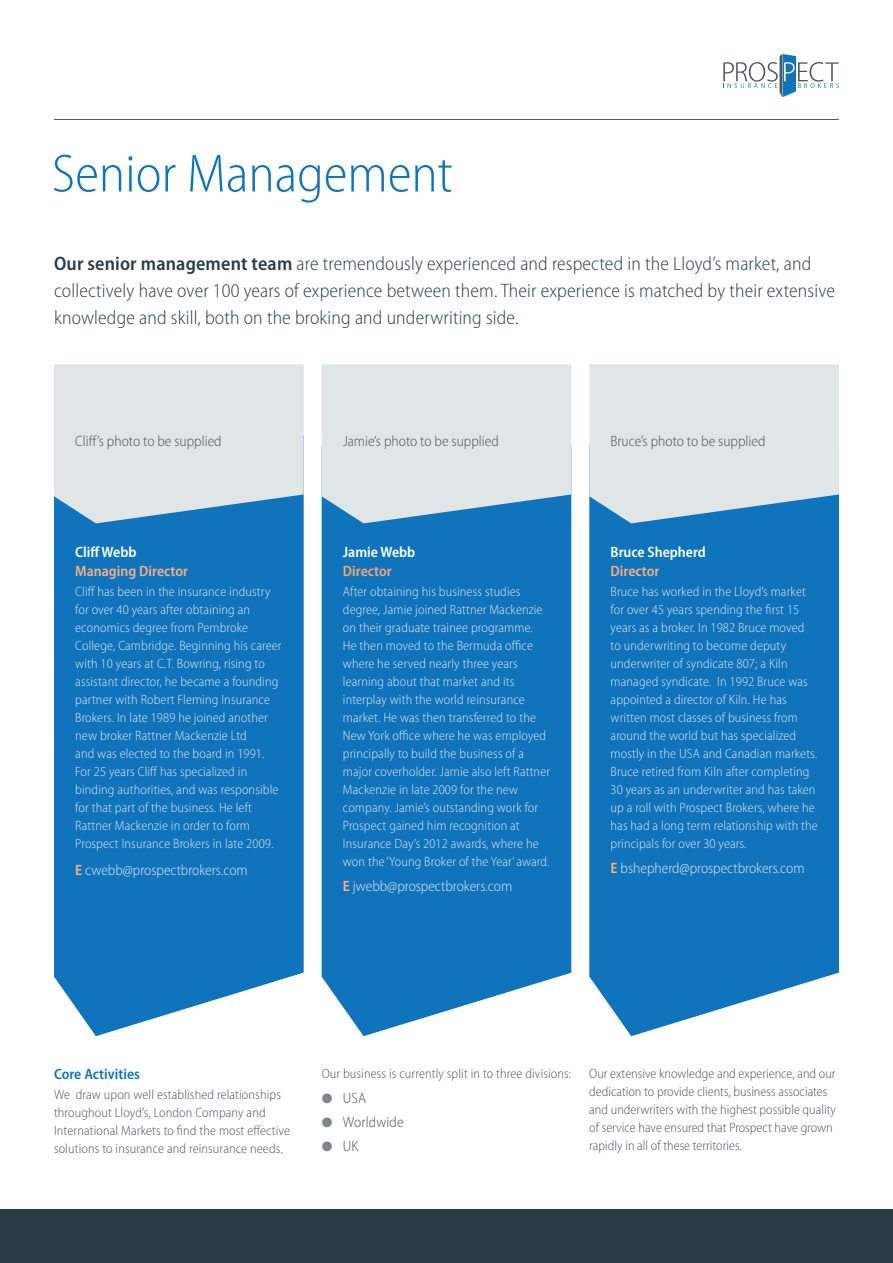
<style>
.page{position:relative;width:893px;height:1263px;background:#fff}
.page>*{position:absolute;margin:0;border:0;box-sizing:border-box;transform-origin:0 0}
.Subhead_A{font:300 semi-condensed 54px "Myriad Pro";color:#1074bc}
.Intro_Text{font:300 semi-condensed 19.5px/27px "Myriad Pro";letter-spacing:.01em;color:#293d49}
.Subhead_B{font:300 semi-condensed 15px "Myriad Pro";color:#4d545a}
.t1{font:300 semi-condensed 15px "Myriad Pro";color:#e0e6e6}
.Subhead_B-2{font:600 semi-condensed 15px/19.5px "Myriad Pro";color:#fff}
.Subhead_B-3{font:600 semi-condensed 15px/19.5px "Myriad Pro";color:#f9af7e}
.Subhead_B-4{font:600 semi-condensed 15px "Myriad Pro";color:#1074bc}
.Body_Copy{font:300 semi-condensed 13.5px/18px "Myriad Pro";letter-spacing:.01em;color:#e0e6e6}
.Body_Copy-2{font:300 semi-condensed 13.5px/18px "Myriad Pro";color:#4d545a}
.s1{font-weight:600}
.s2{color:#fff}
.s3{font-weight:600;color:#f9af7e}
.s4{color:#f9a46d}
.s5{color:#f9af7e}
</style>
<div class="page">
<div style="left:589px;top:523px;width:250px;height:513px;background:#1074bc"></div>
<div style="left:322px;top:523px;width:249px;height:513px;background:#1074bc"></div>
<div style="left:54px;top:523px;width:250px;height:513px;background:#1074bc"></div>
<svg style="left:723px;top:54px;width:116px;height:43px"></svg>
<div style="left:0;top:1209px;width:893px;height:54px;background:#293d49"></div>
<hr style="left:54px;top:119px;width:785px;height:1px;background:#4d545a">
<svg style="left:54px;top:364px;width:250px;height:159px;background:#cddce2"></svg>
<svg style="left:322px;top:364px;width:249px;height:159px;background:#cddce2"></svg>
<svg style="left:589px;top:364px;width:250px;height:159px;background:#cddce2"></svg>
<p class="Subhead_A" style="left:52px;top:141px;width:402px">Senior Management</p>
<p class="Intro_Text" style="left:54px;top:250px;width:782px"><span class="s1">Our senior management team</span> are tremendously experienced and respected in the Lloyd’s market, and collectively have over 100 years of experience between them. Their experience is matched by their extensive knowledge and skill, both on the broking and underwriting side.</p>
<p class="Subhead_B" style="left:75px;top:432px;width:148px">Cliff’s photo to be supplied</p>
<p class="Subhead_B" style="left:343px;top:432px;width:157px">Jamie’s photo to be supplied</p>
<p class="Subhead_B" style="left:611px;top:432px;width:156px">Bruce’s photo to be supplied</p>
<p class="Subhead_B-3" style="left:75px;top:541px;width:114px"><span class="s2">Cliff Webb<br></span>Managing Director</p>
<p class="Body_Copy" style="left:75px;top:583px;width:208px">Cliff has been in the insurance industry for over 40 years after obtaining an economics degree from Pembroke College, Cambridge. Beginning his career with 10 years at C.T. Bowring, rising to assistant director, he became a founding partner with Robert Fleming Insurance Brokers. In late 1989 he joined another new broker Rattner Mackenzie Ltd<br>and was elected to the board in 1991.<br>For 25 years Cliff has specialized in binding authorities, and was responsible for that part of the business. He left Rattner Mackenzie in order to form Prospect Insurance Brokers in late 2009.</p>
<p class="t1" style="left:75px;top:861px;width:174px"><span class="s3">E</span> cwebb@prospectbrokers.com</p>
<p class="Subhead_B-2" style="left:343px;top:541px;width:74px">Jamie Webb<br><span class="s4">Director</span></p>
<p class="Body_Copy" style="left:343px;top:583px;width:209px">After obtaining his business studies degree, Jamie joined Rattner Mackenzie on their graduate trainee programme.<br>He then moved to the Bermuda office where he served nearly three years learning about that market and its interplay with the world reinsurance market. He was then transferred to the New York office where he was employed principally to build the business of a major coverholder. Jamie also left Rattner Mackenzie in late 2009 for the new company. Jamie’s outstanding work for Prospect gained him recognition at Insurance Day’s 2012 awards, where he won the ‘Young Broker of the Year’ award.</p>
<p class="t1" style="left:343px;top:877px;width:171px"><span class="s3">E</span> jwebb@prospectbrokers.com</p>
<p class="Subhead_B-2" style="left:611px;top:541px;width:97px">Bruce Shepherd<br><span class="s5">Director</span></p>
<p class="Body_Copy" style="left:611px;top:583px;width:209px">Bruce has worked in the Lloyd’s market for over 45 years spending the first 15 years as a broker. In 1982 Bruce moved to underwriting to become deputy underwriter of syndicate 807; a Kiln managed syndicate. In 1992 Bruce was appointed a director of Kiln. He has written most classes of business from around the world but has specialized mostly in the USA and Canadian markets.<br>Bruce retired from Kiln after completing 30 years as an underwriter and has taken up a roll with Prospect Brokers, where he has had a long term relationship with the principals for over 30 years.</p>
<p class="t1" style="left:611px;top:859px;width:195px"><span class="s3">E</span> bshepherd@prospectbrokers.com</p>
<p class="Subhead_B-4" style="left:54px;top:1064px;width:87px">Core Activities</p>
<p class="Body_Copy-2" style="left:54px;top:1085px;width:238px">We draw upon well established relationships throughout Lloyd’s, London Company and International Markets to find the most effective solutions to insurance and reinsurance needs.</p>
<p class="Body_Copy-2" style="left:322px;top:1064px;width:251px">Our business is currently split in to three divisions:</p>
<p class="Subhead_B" style="left:343px;top:1089px;width:25px">USA</p>
<p class="Subhead_B" style="left:343px;top:1113px;width:62px">Worldwide</p>
<p class="Subhead_B" style="left:343px;top:1137px;width:17px">UK</p>
<p class="Body_Copy-2" style="left:589px;top:1064px;width:248px">Our extensive knowledge and experience, and our dedication to provide clients, business associates and underwriters with the highest possible quality of service have ensured that Prospect have grown rapidly in all of these territories.</p>
</div>
